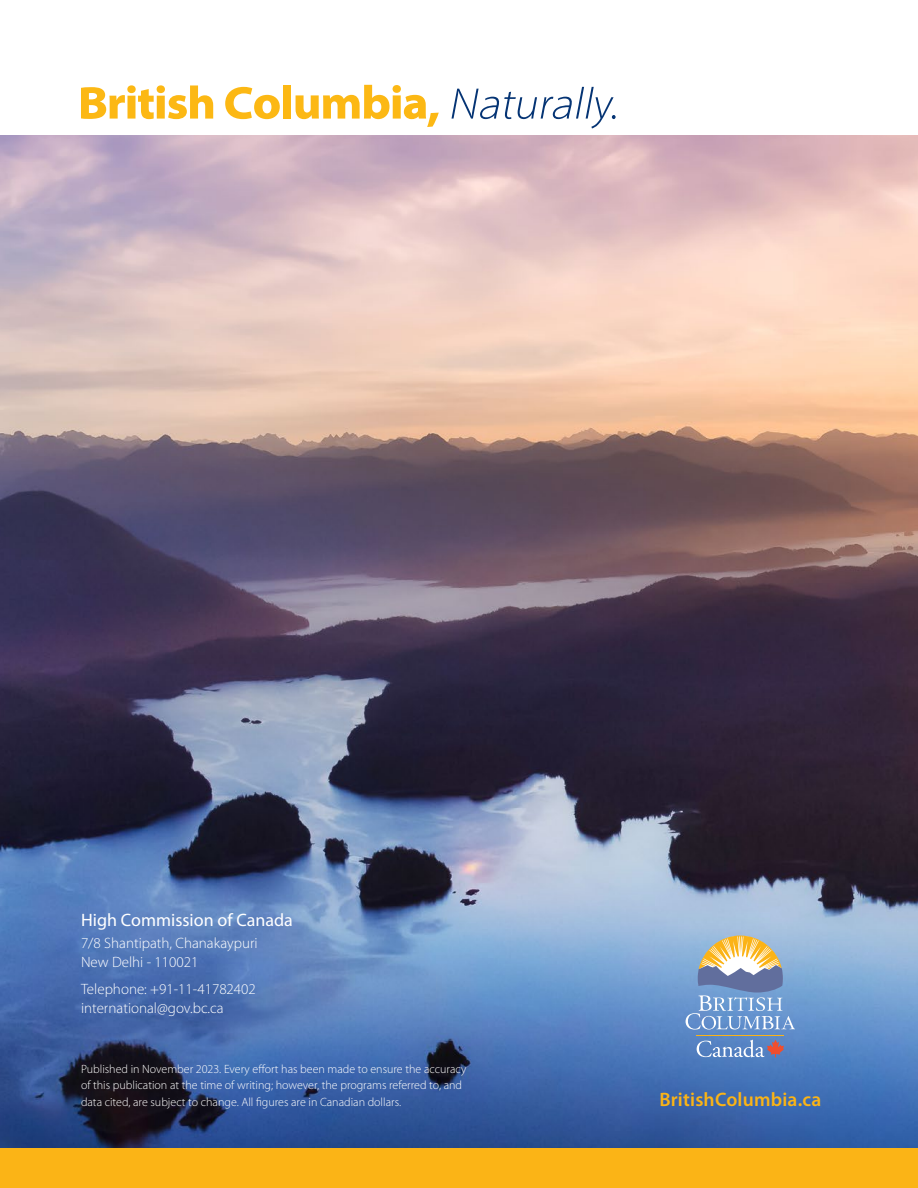
<style>
.page{position:relative;width:918px;height:1188px;background:#fff}
.page>*{position:absolute;margin:0;border:0;box-sizing:border-box;transform-origin:0 0}
.t1{font:600 19.5px "Myriad Pro";letter-spacing:.01em;color:#fbb416}
.Body_9pt_12_0_track{font:18px "Myriad Pro";color:#fff}
.Body_9pt_12_0_track-2{font:300 15px "Myriad Pro";color:#fff}
.Body_10pt_13_0_track{font:300 12px/16.5px "Myriad Pro";color:#fff}
</style>
<div class="page">
<img style="left:0;top:136px;width:918px;height:1013px">
<div style="left:0;top:1149px;width:918px;height:39px;background:#fbb416"></div>
<hr style="left:697px;top:1035px;width:87px;height:1px;background:#fbb316">
<svg style="left:686px;top:936px;width:109px;height:94px;background:#98aabd"></svg>
<svg style="left:697px;top:1040px;width:87px;height:17px"></svg>
<svg style="left:81px;top:85px;width:132px;height:34px"></svg>
<svg style="left:225px;top:87px;width:55px;height:32px"></svg>
<div style="left:283px;top:85px;width:8px;height:34px;background:#fcb814"></div>
<svg style="left:296px;top:85px;width:143px;height:42px"></svg>
<svg style="left:452px;top:87px;width:164px;height:41px"></svg>
<p class="Body_9pt_12_0_track" style="left:81px;top:908px;width:213px">High Commission of Canada</p>
<p class="Body_9pt_12_0_track-2" style="left:81px;top:934px;width:178px">7/8 Shantipath, Chanakaypuri</p>
<p class="Body_9pt_12_0_track-2" style="left:81px;top:953px;width:119px">New Delhi - 110021</p>
<p class="Body_9pt_12_0_track-2" style="left:81px;top:979px;width:176px">Telephone: +91-11-41782402</p>
<p class="Body_9pt_12_0_track-2" style="left:81px;top:999px;width:144px">international@gov.bc.ca</p>
<p class="Body_10pt_13_0_track" style="left:81px;top:1060px;width:387px">Published in November 2023. Every effort has been made to ensure the accuracy of this publication at the time of writing; however, the programs referred to, and data cited, are subject to change. All figures are in Canadian dollars.</p>
<p class="t1" style="left:659px;top:1087px;width:163px">BritishColumbia.ca</p>
</div>
